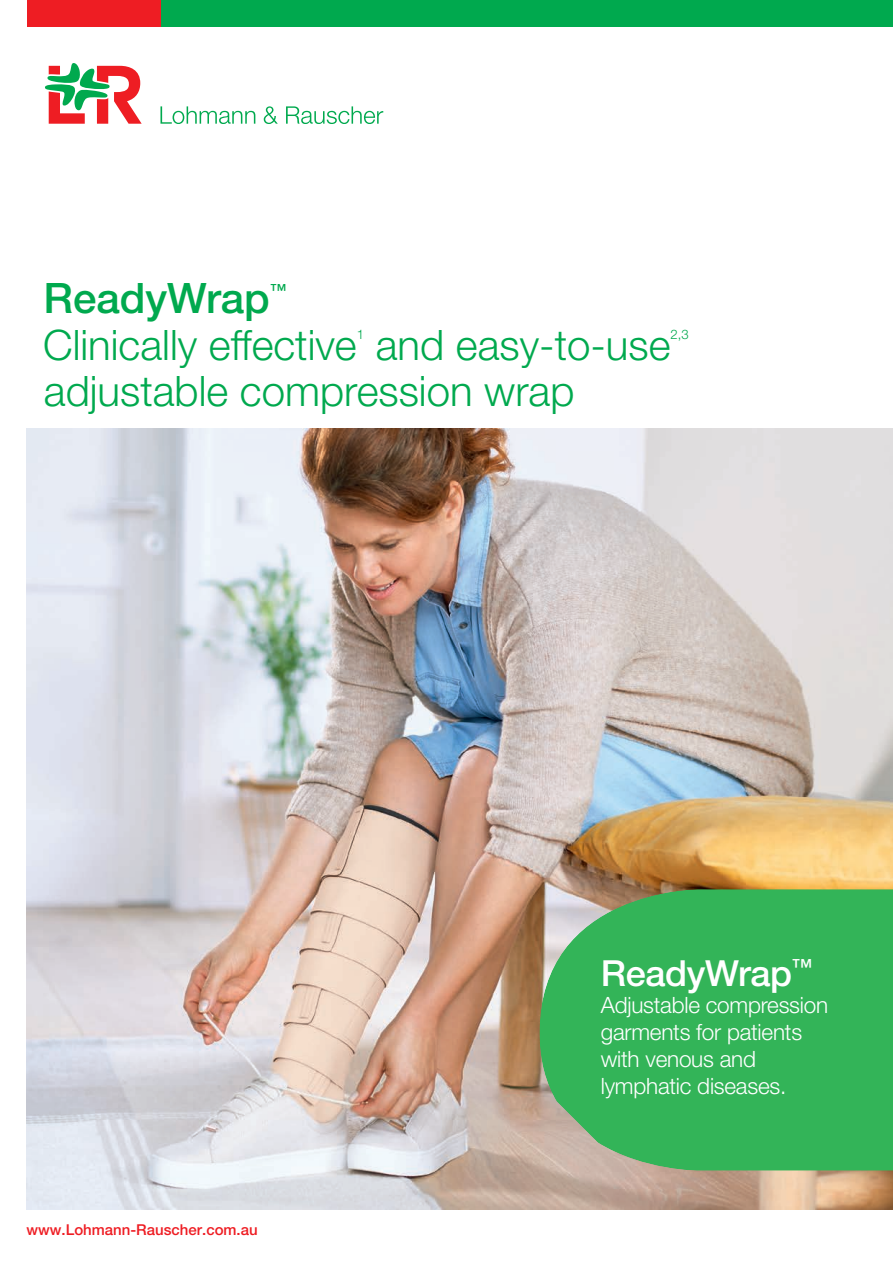
<style>
.page{position:relative;width:893px;height:1263px;background:#fff}
.page>*{position:absolute;margin:0;border:0;box-sizing:border-box;transform-origin:0 0}
.t1{font:300 42px "Helvetica Neue LT Pro";color:#00a94e}
.t2{font:500 42px "Helvetica Neue LT Pro";color:#00a94e}
.t3{font:500 36px "Helvetica Neue LT Pro";letter-spacing:-.01em;color:#fff}
.t4{font:300 22.5px/27px "Helvetica Neue LT Pro";letter-spacing:-.01em;color:#fff}
.t5{font:500 16.8px "Helvetica Neue LT Pro";color:#00a94e}
.t6{font:500 15px "Helvetica Neue LT Pro";color:#ee1d23}
.t7{font:300 13.05px "Helvetica Neue LT Pro";color:#00a94e}
</style>
<div class="page">
<img style="left:27px;top:428px;width:866px;height:781px">
<svg style="left:539px;top:889px;width:354px;height:282px;fill:#33b458"></svg>
<div style="left:160px;top:0;width:733px;height:27px;background:#00a94e"></div>
<div style="left:27px;top:0;width:133px;height:27px;background:#ee1d23"></div>
<svg style="left:45px;top:63px;width:97px;height:61px"></svg>
<svg style="left:160px;top:106px;width:95px;height:18px"></svg>
<svg style="left:264px;top:106px;width:14px;height:18px"></svg>
<svg style="left:286px;top:106px;width:97px;height:18px"></svg>
<h1 class="t2" style="left:44px;top:283px;width:228px">ReadyWrap</h1>
<p class="t5" style="left:270px;top:284px;width:18px">™</p>
<h1 class="t1" style="left:43px;top:329px;width:315px">Clinically effective</h1>
<p class="t7" style="left:357px;top:329px;width:9px">1</p>
<h1 class="t1" style="left:376px;top:329px;width:296px">and easy-to-use</h1>
<p class="t7" style="left:670px;top:329px;width:20px">2,3</p>
<h1 class="t1" style="left:44px;top:375px;width:532px">adjustable compression wrap</h1>
<p class="t6" style="left:27px;top:1224px;width:233px">www.Lohmann-Rauscher.com.au</p>
<h2 class="t3" style="left:601px;top:959px;width:213px">ReadyWrap<sup>™</sup></h2>
<p class="t4" style="left:601px;top:993px;width:229px">Adjustable compression garments for patients with venous and lymphatic diseases.</p>
</div>
